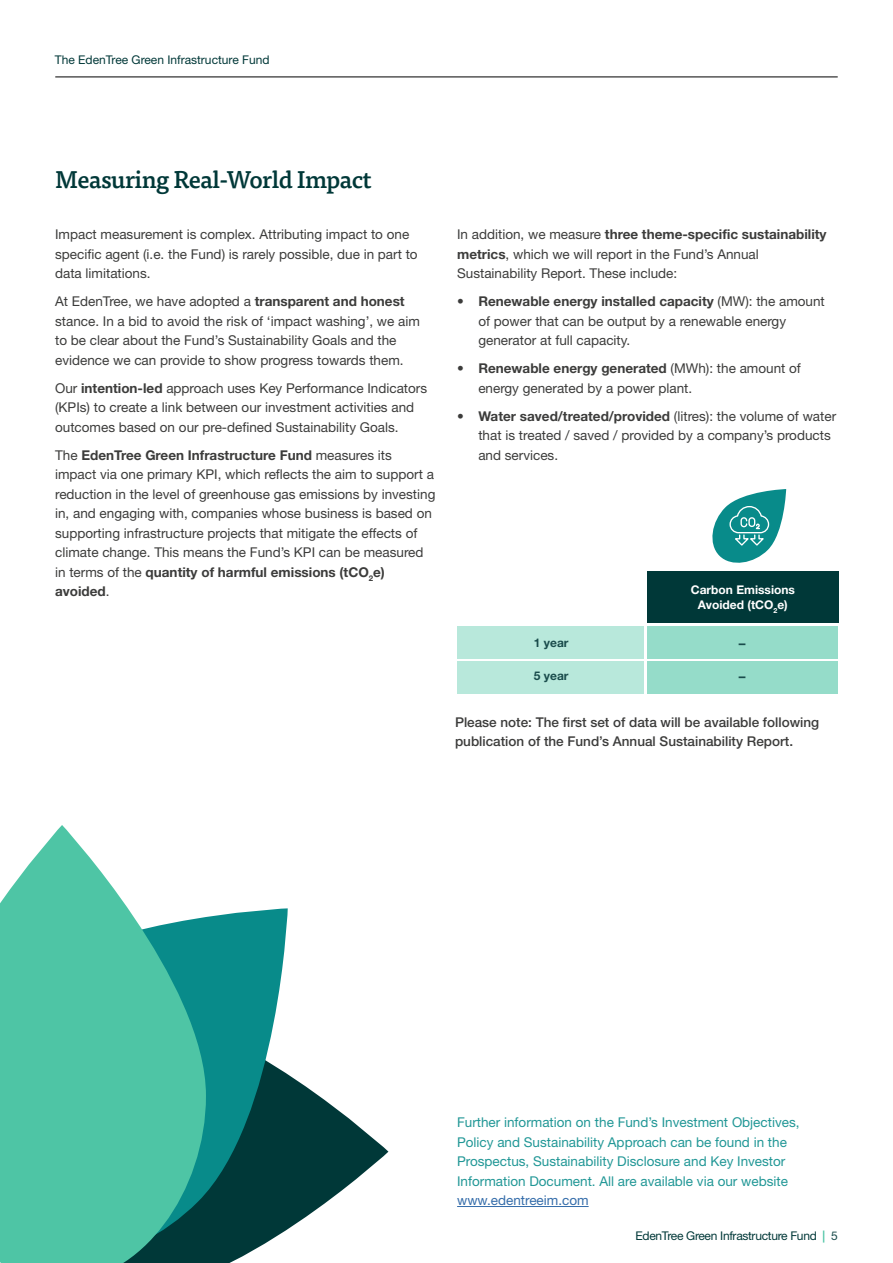
<style>
.page{position:relative;width:893px;height:1263px;background:#fff}
.page>*{position:absolute;margin:0;border:0;box-sizing:border-box;transform-origin:0 0}
.t1{font:500 24px "Tisa Pro";letter-spacing:-.025em;color:#003838}
.t2{font:13.5px/19.5px "Helvetica Neue LT Pro";color:#3c3c3b}
.t3{font:13.5px/19.5px "Helvetica Neue LT Pro";color:#219796}
.t4{font:500 13.5px/19.5px "Helvetica Neue LT Pro";color:#3c3c3b}
.t5{font:13.5px "Helvetica Neue LT Pro";color:#356daa}
.t6{font:700 13.5px "Helvetica Neue LT Pro";color:#1a4c4c}
.t7{font:12px "Helvetica Neue LT Pro";color:#003838}
.t8{font:12px "Helvetica Neue LT Pro";letter-spacing:-.02em;color:#003838}
.t9{font:700 12px/14.4px "Helvetica Neue LT Pro";color:#fff;text-align:center}
.t10{font:700 12px "Helvetica Neue LT Pro";color:#1a4c4c}
.s1{font-weight:700}
.s2{font-weight:500;color:#4ec5a5}
.s3{color:#1a4c4c}
</style>
<div class="page">
<hr style="left:55px;top:77px;width:783px;height:1px;background:#000">
<svg style="left:712px;top:489px;width:74px;height:74px"></svg>
<div style="left:647px;top:572px;width:191px;height:51px;background:#003838"></div>
<div style="left:457px;top:626px;width:187px;height:33px;background:#b8e8db"></div>
<div style="left:647px;top:626px;width:191px;height:33px;background:#95dcc9"></div>
<div style="left:457px;top:661px;width:187px;height:33px;background:#b8e8db"></div>
<div style="left:647px;top:661px;width:191px;height:33px;background:#95dcc9"></div>
<svg style="left:288px;top:1074px;width:100px;height:155px;fill:#003838"></svg>
<svg style="left:206px;top:908px;width:82px;height:354px;background:#1c7776"></svg>
<svg style="left:0;top:825px;width:206px;height:437px;background:#60c5ac"></svg>
<hr style="left:457px;top:1206px;width:132px;height:1px;background:#356daa">
<p class="t7" style="left:55px;top:52px;width:216px">The EdenTree Green Infrastructure Fund</p>
<h1 class="t1" style="left:55px;top:161px;width:318px">Measuring Real-World Impact</h1>
<p class="t2" style="left:55px;top:224px;width:364px">Impact measurement is complex. Attributing impact to one specific agent (i.e. the Fund) is rarely possible, due in part to data limitations.</p>
<p class="t2" style="left:55px;top:291px;width:366px">At EdenTree, we have adopted a <span class="s1">transparent and honest </span>stance. In a bid to avoid the risk of ‘impact washing’, we aim to be clear about the Fund’s Sustainability Goals and the evidence we can provide to show progress towards them.</p>
<p class="t2" style="left:55px;top:378px;width:374px">Our <span class="s1">intention-led</span> approach uses Key Performance Indicators (KPIs) to create a link between our investment activities and outcomes based on our pre-defined Sustainability Goals.</p>
<p class="t2" style="left:55px;top:445px;width:382px">The <span class="s1">EdenTree Green Infrastructure Fund</span> measures its impact via one primary KPI, which reflects the aim to support a reduction in the level of greenhouse gas emissions by investing in, and engaging with, companies whose business is based on supporting infrastructure projects that mitigate the effects of climate change. This means the Fund’s KPI can be measured in terms of the <span class="s1">quantity of harmful emissions (tCO</span><sub>2</sub><span class="s1">e) avoided</span>.</p>
<p class="t2" style="left:457px;top:224px;width:371px">In addition, we measure <span class="s1">three theme-specific sustainability metrics</span>, which we will report in the Fund’s Annual<br>Sustainability Report. These include:</p>
<p class="t2" style="left:478px;top:291px;width:348px;text-indent:-21px">• <span class="s1">Renewable energy installed capacity</span> (MW): the amount of power that can be output by a renewable energy generator at full capacity.</p>
<p class="t2" style="left:478px;top:358px;width:324px;text-indent:-21px">• <span class="s1">Renewable energy generated</span> (MWh): the amount of energy generated by a power plant.</p>
<p class="t2" style="left:478px;top:406px;width:359px;text-indent:-21px">• <span class="s1">Water saved/treated/provided</span> (litres): the volume of water that is treated / saved / provided by a company’s products and services.</p>
<p class="t9" style="left:691px;top:583px;width:106px">Carbon Emissions<br>Avoided (tCO<sub>2</sub>e)</p>
<p class="t10" style="left:534px;top:635px;width:36px">1 year</p>
<p class="t6" style="left:739px;top:635px;width:8px">–</p>
<p class="t10" style="left:534px;top:669px;width:36px">5 year</p>
<p class="t6" style="left:739px;top:668px;width:8px">–</p>
<p class="t4" style="left:455px;top:712px;width:366px">Please note: The first set of data will be available following publication of the Fund’s Annual Sustainability Report.</p>
<p class="t3" style="left:457px;top:1112px;width:344px">Further information on the Fund’s Investment Objectives, Policy and Sustainability Approach can be found in the Prospectus, Sustainability Disclosure and Key Investor Information Document. All are available via our website</p>
<p class="t5" style="left:457px;top:1192px;width:133px">www.edentreeim.com</p>
<p class="t8" style="left:636px;top:1228px;width:204px">EdenTree Green Infrastructure Fund <span class="s2">|</span> <span class="s3">5</span></p>
</div>
